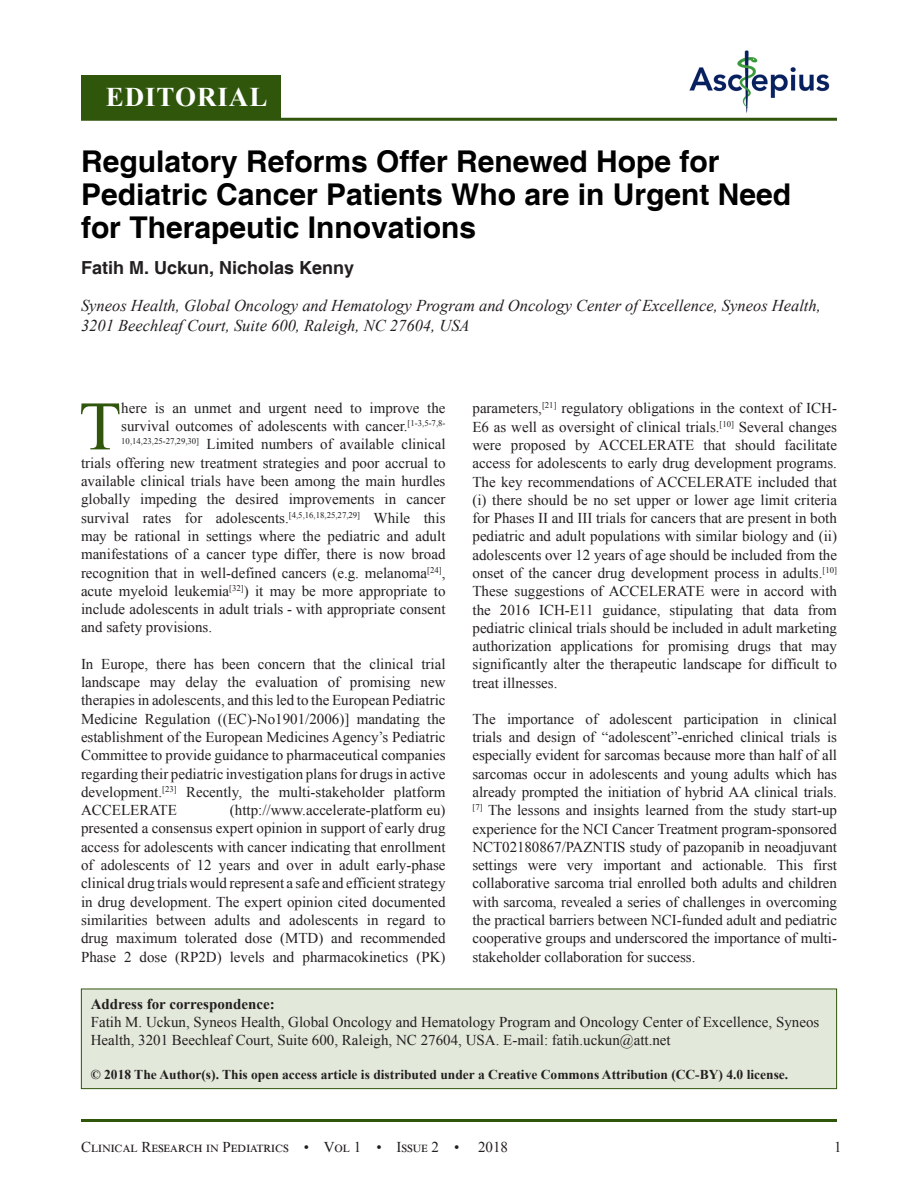
<style>
.page{position:relative;width:918px;height:1188px;background:#fff}
.page>*{position:absolute;margin:0;border:0;box-sizing:border-box;transform-origin:0 0}
.DROP_CAP_TX{font:69.3px "Times New Roman";color:#30560c}
.AT{font:700 30px/33px "Helvetica";color:#000}
.AH{font:700 27px "Times New Roman";letter-spacing:.035em;color:#fff}
.AU{font:700 18px "Helvetica";color:#231f20}
.AFF{font:italic 16.5px/19.5px "Times New Roman";color:#231f20}
.TX{font:15px/18.3px "Times New Roman";color:#231f20;text-align:justify}
.DROP_CAP_TX-2{font:15px "Times New Roman";color:#231f20}
.ADD{font:15px/18px "Times New Roman";color:#231f20}
.CR{font:700 13.5px "Times New Roman";color:#231f20}
.s1{font-weight:700}
</style>
<div class="page">
<hr style="left:81px;top:1119px;width:756px;height:3px;background:#30560c">
<img style="left:689px;top:50px;width:141px;height:63px">
<div style="left:81px;top:75px;width:199px;height:44px;background:#30560c"></div>
<hr style="left:81px;top:118px;width:756px;height:3px;background:#30560c">
<div style="left:81px;top:989px;width:756px;height:100px;background:#e2e8da"></div>
<div style="left:81px;top:989px;width:756px;height:100px;border:1px solid #30560c"></div>
<p class="AH" style="left:106px;top:78px;width:163px">EDITORIAL</p>
<p class="AT" style="left:81px;top:146px;width:712px">Regulatory Reforms Offer Renewed Hope for<br>Pediatric Cancer Patients Who are in Urgent Need for Therapeutic Innovations</p>
<p class="AU" style="left:81px;top:257px;width:275px">Fatih M. Uckun, Nicholas Kenny</p>
<p class="AFF" style="left:81px;top:296px;width:741px">Syneos Health, Global Oncology and Hematology Program and Oncology Center of Excellence, Syneos Health,<br>3201 Beechleaf Court, Suite 600, Raleigh, NC 27604, USA</p>
<p class="DROP_CAP_TX" style="left:79px;top:377px;width:44px">T</p>
<p class="DROP_CAP_TX-2" style="left:121px;top:398px;width:326px">here is an unmet and urgent need to improve the</p>
<p class="DROP_CAP_TX-2" style="left:121px;top:416px;width:326px">survival outcomes of adolescents with cancer.<sup>[1-3,5-7,8-</sup></p>
<p class="DROP_CAP_TX-2" style="left:121px;top:434px;width:326px"><sup>10,14,23,25-27,29,30]</sup> Limited numbers of available clinical</p>
<p class="DROP_CAP_TX-2" style="left:81px;top:452px;width:366px">trials offering new treatment strategies and poor accrual to</p>
<p class="DROP_CAP_TX-2" style="left:81px;top:470px;width:366px">available clinical trials have been among the main hurdles</p>
<p class="DROP_CAP_TX-2" style="left:81px;top:489px;width:366px">globally impeding the desired improvements in cancer</p>
<p class="DROP_CAP_TX-2" style="left:81px;top:507px;width:366px">survival rates for adolescents.<sup>[4,5,16,18,25,27,29]</sup> While this</p>
<p class="DROP_CAP_TX-2" style="left:81px;top:525px;width:366px">may be rational in settings where the pediatric and adult</p>
<p class="DROP_CAP_TX-2" style="left:81px;top:544px;width:366px">manifestations of a cancer type differ, there is now broad</p>
<p class="DROP_CAP_TX-2" style="left:81px;top:562px;width:366px">recognition that in well-defined cancers (e.g. melanoma<sup>[24]</sup>,</p>
<p class="DROP_CAP_TX-2" style="left:81px;top:580px;width:366px">acute myeloid leukemia<sup>[32]</sup>) it may be more appropriate to</p>
<p class="DROP_CAP_TX-2" style="left:81px;top:599px;width:366px">include adolescents in adult trials - with appropriate consent</p>
<p class="DROP_CAP_TX-2" style="left:81px;top:617px;width:133px">and safety provisions.</p>
<p class="TX" style="left:81px;top:654px;width:366px">In Europe, there has been concern that the clinical trial landscape may delay the evaluation of promising new therapies in adolescents, and this led to the European Pediatric Medicine Regulation ((EC)-No1901/2006)] mandating the establishment of the European Medicines Agency’s Pediatric Committee to provide guidance to pharmaceutical companies regarding their pediatric investigation plans for drugs in active development.<sup>[23]</sup> Recently, the multi-stakeholder platform ACCELERATE</p>
<p class="TX" style="left:81px;top:801px;width:366px;text-indent:149px">(http://www.accelerate-platform eu) presented a consensus expert opinion in support of early drug access for adolescents with cancer indicating that enrollment of adolescents of 12 years and over in adult early-phase clinical drug trials would represent a safe and efficient strategy in drug development. The expert opinion cited documented similarities between adults and adolescents in regard to drug maximum tolerated dose (MTD) and recommended Phase 2 dose (RP2D) levels and pharmacokinetics (PK)</p>
<p class="TX" style="left:472px;top:399px;width:366px">parameters,<sup>[21]</sup> regulatory obligations in the context of ICH-E6 as well as oversight of clinical trials.<sup>[10]</sup> Several changes were proposed by ACCELERATE that should facilitate access for adolescents to early drug development programs.<br>The key recommendations of ACCELERATE included that (i) there should be no set upper or lower age limit criteria for Phases II and III trials for cancers that are present in both pediatric and adult populations with similar biology and (ii) adolescents over 12 years of age should be included from the onset of the cancer drug development process in adults.<sup>[10] </sup>These suggestions of ACCELERATE were in accord with the 2016 ICH-E11 guidance, stipulating that data from pediatric clinical trials should be included in adult marketing authorization applications for promising drugs that may significantly alter the therapeutic landscape for difficult to treat illnesses.</p>
<p class="TX" style="left:472px;top:709px;width:366px">The importance of adolescent participation in clinical trials and design of “adolescent”-enriched clinical trials is especially evident for sarcomas because more than half of all sarcomas occur in adolescents and young adults which has already prompted the initiation of hybrid AA clinical trials. <sup>[7]</sup> The lessons and insights learned from the study start-up experience for the NCI Cancer Treatment program-sponsored NCT02180867/PAZNTIS study of pazopanib in neoadjuvant settings were very important and actionable. This first collaborative sarcoma trial enrolled both adults and children with sarcoma, revealed a series of challenges in overcoming the practical barriers between NCI-funded adult and pediatric cooperative groups and underscored the importance of multi&shy;stakeholder collaboration for success.</p>
<p class="ADD" style="left:91px;top:994px;width:730px"><span class="s1">Address for correspondence:<br></span>Fatih M. Uckun, Syneos Health, Global Oncology and Hematology Program and Oncology Center of Excellence, Syneos<br>Health, 3201 Beechleaf Court, Suite 600, Raleigh, NC 27604, USA. E-mail: fatih.uckun@att.net</p>
<p class="CR" style="left:91px;top:1065px;width:699px">© 2018 The Author(s). This open access article is distributed under a Creative Commons Attribution (CC-BY) 4.0 license.</p>
<p class="TX" style="left:81px;top:1137px;width:380px">Clinical Research in Pediatrics • Vol 1 • Issue 2 •</p>
<p class="TX" style="left:478px;top:1137px;width:31px">2018</p>
<p class="TX" style="left:834px;top:1137px;width:9px">1</p>
</div>
